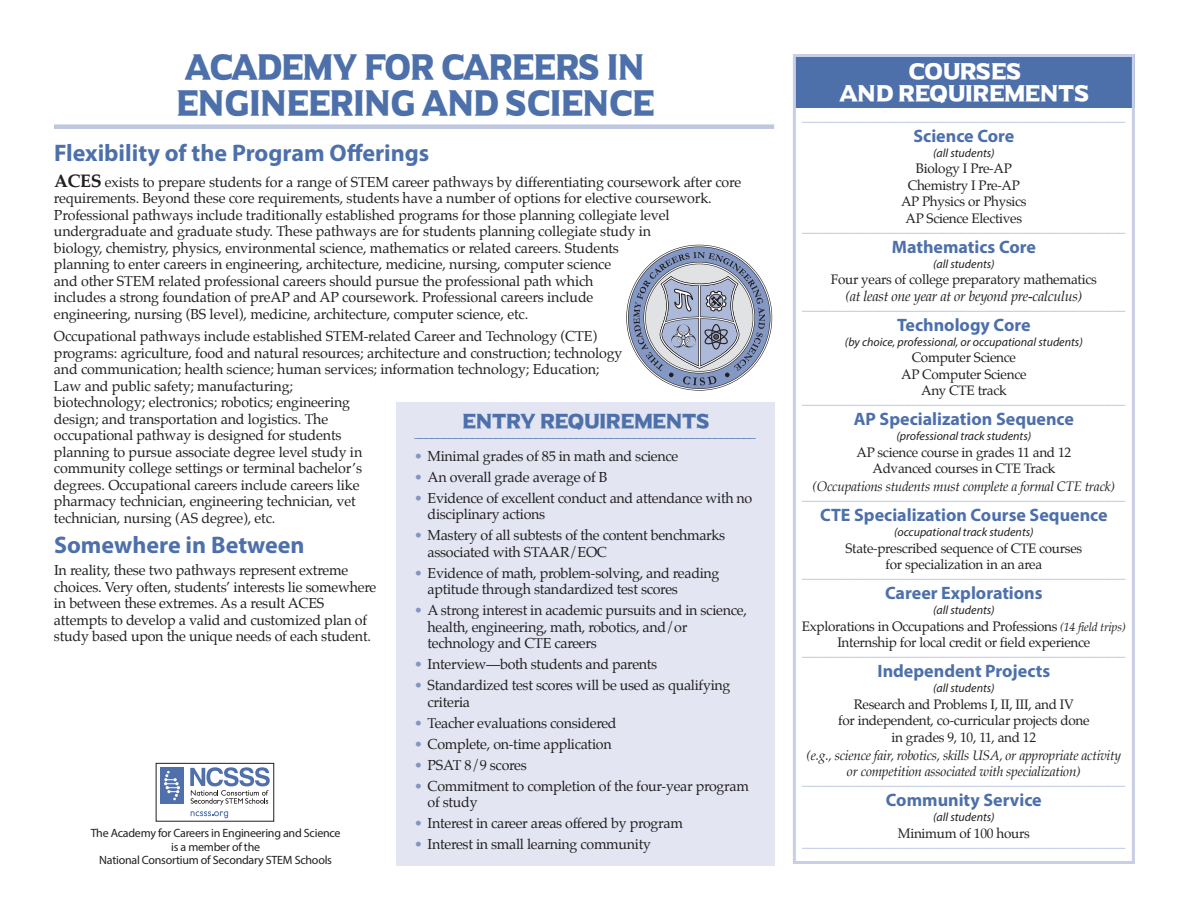
<style>
.page{position:relative;width:1188px;height:918px;background:#fff}
.page>*{position:absolute;margin:0;border:0;box-sizing:border-box;transform-origin:0 0}
.t1{font:36px/36px "Universal Serif";color:#4d70ab;scale:.83 1}
.t2{font:700 24px "Myriad Pro";color:#4d70ab}
.t3{font:23.1px/22.5px "Universal Serif";letter-spacing:.005em;color:#fff;text-align:center;scale:.91 1}
.t4{font:20.7px "Universal Serif";color:#4d70ab;scale:.91 1}
.t5{font:700 18px "Myriad Pro";color:#4d70ab}
.t6{font:14.25px/16.5px "Palatino";letter-spacing:-.01em;color:#231f20}
.t7{font:italic 14.25px "Palatino";letter-spacing:-.02em;color:#231f20}
.t8{font:13.5px/16.5px "Palatino";letter-spacing:-.02em;color:#231f20;text-align:center}
.t9{font:italic 13.5px/16.5px "Palatino";letter-spacing:-.02em;color:#231f20;text-align:center}
.t10{font:700 13.2px "Helvetica";color:#4d70ab;scale:.91 1}
.t11{font:700 12px "Myriad Pro";color:#9baad0}
.t12{font:italic 12px "Myriad Pro";color:#231f20}
.t13{font:12px/13.5px "Myriad Pro";letter-spacing:-.02em;color:#231f20;text-align:center}
.s1{font-weight:700;font-size:18px}
.s2{color:#8395c3}
.s3{font-style:italic;font-size:12px}
</style>
<div class="page">
<div style="left:793px;top:54px;width:342px;height:54px;background:#4d70ab"></div>
<div style="left:793px;top:54px;width:342px;height:810px;border:3px solid #c8cee5"></div>
<div style="left:396px;top:402px;width:378px;height:464px;background:#e3e6f2"></div>
<div style="left:54px;top:124px;width:720px;height:5px;background:#bfc7e0"></div>
<svg style="left:626px;top:245px;width:146px;height:146px"></svg>
<div style="left:160px;top:768px;width:24px;height:36px;background:#5070ac"></div>
<svg style="left:164px;top:771px;width:16px;height:29px"></svg>
<svg style="left:190px;top:767px;width:80px;height:38px"></svg>
<svg style="left:191px;top:811px;width:37px;height:7px"></svg>
<div style="left:156px;top:763px;width:118px;height:59px;border:1px solid #231f20"></div>
<h1 class="t1" style="left:175px;top:48px;width:577px">ACADEMY FOR CAREERS IN<br>ENGINEERING AND SCIENCE</h1>
<h2 class="t2" style="left:54px;top:144px;width:377px">Flexibility of the Program Offerings</h2>
<p class="t6" style="left:54px;top:175px;width:689px"><span class="s1">ACES</span> exists to prepare students for a range of STEM career pathways by differentiating coursework after core requirements. Beyond these core requirements, students have a number of options for elective coursework.<br>Professional pathways include traditionally established programs for those planning collegiate level undergraduate and graduate study. These pathways are for students planning collegiate study in<br>biology, chemistry, physics, environmental science, mathematics or related careers. Students<br>planning to enter careers in engineering, architecture, medicine, nursing, computer science<br>and other STEM related professional careers should pursue the professional path which<br>includes a strong foundation of preAP and AP coursework. Professional careers include<br>engineering, nursing (BS level), medicine, architecture, computer science, etc.</p>
<p class="t6" style="left:54px;top:329px;width:570px">Occupational pathways include established STEM-related Career and Technology (CTE) programs: agriculture, food and natural resources; architecture and construction; technology and communication; health science; human services; information technology; Education; Law and public safety; manufacturing;<br>biotechnology; electronics; robotics; engineering<br>design; and transportation and logistics. The<br>occupational pathway is designed for students<br>planning to pursue associate degree level study in<br>community college settings or terminal bachelor’s<br>degrees. Occupational careers include careers like<br>pharmacy technician, engineering technician, vet<br>technician, nursing (AS degree), etc.</p>
<h2 class="t2" style="left:54px;top:536px;width:252px">Somewhere in Between</h2>
<p class="t6" style="left:54px;top:563px;width:324px">In reality, these two pathways represent extreme choices. Very often, students’ interests lie somewhere in between these extremes. As a result ACES attempts to develop a valid and customized plan of study based upon the unique needs of each student.</p>
<h3 class="t4" style="left:461px;top:408px;width:273px">ENTRY REQUIREMENTS</h3>
<p class="t10" style="left:414px;top:424px;width:377px">___________________________________________________________</p>
<p class="t6" style="left:414px;top:449px;width:266px"><span class="s2">•</span> Minimal grades of 85 in math and science</p>
<p class="t6" style="left:414px;top:470px;width:195px"><span class="s2">•</span> An overall grade average of B</p>
<p class="t6" style="left:428px;top:491px;width:326px;text-indent:-13px"><span class="s2">•</span> Evidence of excellent conduct and attendance with no disciplinary actions</p>
<p class="t6" style="left:428px;top:528px;width:299px;text-indent:-13px"><span class="s2">•</span> Mastery of all subtests of the content benchmarks associated with STAAR/EOC</p>
<p class="t6" style="left:428px;top:566px;width:293px;text-indent:-13px"><span class="s2">•</span> Evidence of math, problem-solving, and reading aptitude through standardized test scores</p>
<p class="t6" style="left:428px;top:603px;width:321px;text-indent:-13px"><span class="s2">•</span> A strong interest in academic pursuits and in science, health, engineering, math, robotics, and/or technology and CTE careers</p>
<p class="t6" style="left:414px;top:657px;width:245px"><span class="s2">•</span> Interview—both students and parents</p>
<p class="t6" style="left:428px;top:678px;width:304px;text-indent:-13px"><span class="s2">•</span> Standardized test scores will be used as qualifying criteria</p>
<p class="t6" style="left:414px;top:716px;width:204px"><span class="s2">•</span> Teacher evaluations considered</p>
<p class="t6" style="left:414px;top:737px;width:199px"><span class="s2">•</span> Complete, on-time application</p>
<p class="t6" style="left:414px;top:758px;width:114px"><span class="s2">•</span> PSAT 8/9 scores</p>
<p class="t6" style="left:428px;top:779px;width:323px;text-indent:-14px"><span class="s2">•</span> Commitment to completion of the four-year program of study</p>
<p class="t6" style="left:414px;top:816px;width:270px"><span class="s2">•</span> Interest in career areas offered by program</p>
<p class="t6" style="left:414px;top:837px;width:238px"><span class="s2">•</span> Interest in small learning community</p>
<p class="t13" style="left:91px;top:828px;width:251px">The Academy for Careers in Engineering and Science is a member of the<br>National Consortium of Secondary STEM Schools</p>
<h3 class="t3" style="left:839px;top:60px;width:275px">COURSES<br>AND REQUIREMENTS</h3>
<p class="t11" style="left:802px;top:112px;width:325px">_______________________________________________________</p>
<p class="t5" style="left:913px;top:129px;width:102px">Science Core</p>
<p class="t12" style="left:933px;top:148px;width:63px">(all students)</p>
<p class="t8" style="left:901px;top:161px;width:127px">Biology I Pre-AP<br>Chemistry I Pre-AP<br>AP Physics or Physics<br>AP Science Electives</p>
<p class="t11" style="left:802px;top:223px;width:325px">_______________________________________________________</p>
<p class="t5" style="left:892px;top:240px;width:146px">Mathematics Core</p>
<p class="t12" style="left:933px;top:259px;width:63px">(all students)</p>
<p class="t8" style="left:831px;top:272px;width:268px">Four years of college preparatory mathematics</p>
<p class="t7" style="left:845px;top:289px;width:238px">(at least one year at or beyond pre-calculus)</p>
<p class="t11" style="left:802px;top:301px;width:325px">_______________________________________________________</p>
<p class="t5" style="left:897px;top:318px;width:135px">Technology Core</p>
<p class="t12" style="left:845px;top:337px;width:239px">(by choice, professional, or occupational students)</p>
<p class="t8" style="left:901px;top:350px;width:127px">Computer Science<br>AP Computer Science<br>Any CTE track</p>
<p class="t11" style="left:802px;top:396px;width:325px">_______________________________________________________</p>
<p class="t5" style="left:854px;top:413px;width:222px">AP Specialization Sequence</p>
<p class="t12" style="left:896px;top:432px;width:136px">(professional track students)</p>
<p class="t8" style="left:857px;top:445px;width:216px">AP science course in grades 11 and 12<br>Advanced courses in CTE Track</p>
<p class="t9" style="left:813px;top:479px;width:304px">(Occupations students must complete a formal CTE track)</p>
<p class="t11" style="left:802px;top:492px;width:325px">_______________________________________________________</p>
<p class="t5" style="left:820px;top:509px;width:289px">CTE Specialization Course Sequence</p>
<p class="t12" style="left:894px;top:528px;width:141px">(occupational track students)</p>
<p class="t8" style="left:845px;top:541px;width:238px">State-prescribed sequence of CTE courses for specialization in an area</p>
<p class="t11" style="left:802px;top:570px;width:325px">_______________________________________________________</p>
<p class="t5" style="left:885px;top:587px;width:159px">Career Explorations</p>
<p class="t12" style="left:933px;top:606px;width:63px">(all students)</p>
<p class="t8" style="left:802px;top:619px;width:325px">Explorations in Occupations and Professions <span class="s3">(14 field trips)<br></span>Internship for local credit or field experience</p>
<p class="t11" style="left:802px;top:648px;width:325px">_______________________________________________________</p>
<p class="t5" style="left:878px;top:665px;width:174px">Independent Projects</p>
<p class="t12" style="left:933px;top:684px;width:63px">(all students)</p>
<p class="t8" style="left:838px;top:697px;width:253px">Research and Problems I, II, III, and IV<br>for independent, co-curricular projects done in grades 9, 10, 11, and 12</p>
<p class="t9" style="left:807px;top:748px;width:316px">(e.g., science fair, robotics, skills USA, or appropriate activity or competition associated with specialization)</p>
<p class="t11" style="left:802px;top:777px;width:325px">_______________________________________________________</p>
<p class="t5" style="left:886px;top:794px;width:157px">Community Service</p>
<p class="t12" style="left:933px;top:813px;width:63px">(all students)</p>
<p class="t8" style="left:898px;top:826px;width:133px">Minimum of 100 hours</p>
<p class="t11" style="left:802px;top:838px;width:325px">_______________________________________________________</p>
</div>
